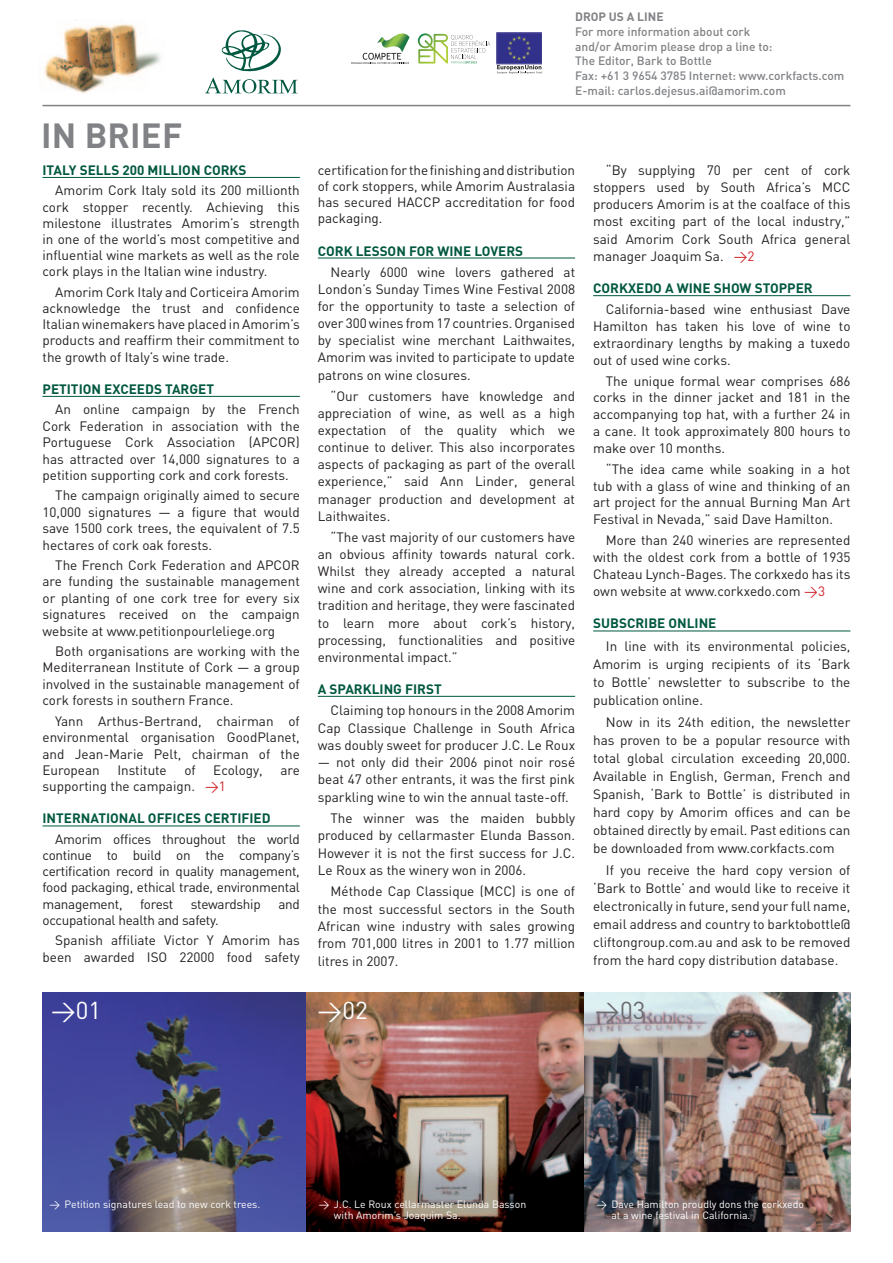
<style>
.page{position:relative;width:893px;height:1263px;background:#fff}
.page>*{position:absolute;margin:0;border:0;box-sizing:border-box;transform-origin:0 0}
.t1{font:700 34.5px "DIN";letter-spacing:.005em;color:#808285}
.t2{font:24.15px "DIN";color:#fff}
.t3{font:24.15px "DIN";color:#6b6b6e}
.t4{font:13.5px/17.1px "DIN";color:#231f20;text-align:justify}
.t5{font:700 13.5px "DIN";color:#005840}
.t6{font:13.5px "DIN";letter-spacing:-.02em;color:#231f20}
.t7{font:500 12px/14.7px "DIN";color:#808285}
.t8{font:700 12px "DIN";color:#808285}
.t9{font:10.5px/10.5px "DIN";color:#fff}
.s1{color:#d1232a}
</style>
<div class="page">
<img style="left:43px;top:992px;width:807px;height:239px">
<hr style="left:43px;top:105px;width:807px;height:1px;background:#808285">
<img style="left:44px;top:24px;width:117px;height:70px">
<svg style="left:222px;top:30px;width:59px;height:42px"></svg>
<svg style="left:205px;top:78px;width:93px;height:15px"></svg>
<hr style="left:43px;top:177px;width:257px;height:1px;background:#005840">
<hr style="left:43px;top:396px;width:257px;height:1px;background:#005840">
<hr style="left:43px;top:825px;width:257px;height:1px;background:#005840">
<hr style="left:318px;top:258px;width:257px;height:1px;background:#005840">
<hr style="left:318px;top:696px;width:257px;height:1px;background:#005840">
<hr style="left:593px;top:295px;width:257px;height:1px;background:#005840">
<hr style="left:593px;top:631px;width:257px;height:1px;background:#005840">
<img style="left:496px;top:33px;width:46px;height:31px">
<svg style="left:497px;top:65px;width:45px;height:9px"></svg>
<svg style="left:351px;top:33px;width:58px;height:31px"></svg>
<svg style="left:418px;top:33px;width:72px;height:31px"></svg>
<h1 class="t1" style="left:41px;top:113px;width:143px">IN BRIEF</h1>
<p class="t5" style="left:43px;top:161px;width:206px">ITALY SELLS 200 MILLION CORKS</p>
<p class="t4" style="left:43px;top:182px;width:259px;line-height:16.2px;text-indent:13px">Amorim Cork Italy sold its 200 millionth cork stopper recently. Achieving this milestone illustrates Amorim’s strength in one of the world’s most competitive and influential wine markets as well as the role cork plays in the Italian wine industry.</p>
<p class="t4" style="left:43px;top:284px;width:259px;line-height:16.2px;text-indent:13px">Amorim Cork Italy and Corticeira Amorim acknowledge the trust and confidence Italian winemakers have placed in Amorim’s products and reaffirm their commitment to the growth of Italy’s wine trade.</p>
<p class="t5" style="left:43px;top:380px;width:173px">PETITION EXCEEDS TARGET</p>
<p class="t4" style="left:43px;top:401px;width:259px;line-height:16.4px;text-indent:13px">An online campaign by the French Cork Federation in association with the Portuguese Cork Association (APCOR) has attracted over 14,000 signatures to a petition supporting cork and cork forests.</p>
<p class="t4" style="left:43px;top:487px;width:259px;line-height:16.4px;text-indent:13px">The campaign originally aimed to secure 10,000 signatures — a figure that would save 1500 cork trees, the equivalent of 7.5 hectares of cork oak forests.</p>
<p class="t4" style="left:43px;top:557px;width:259px;line-height:16.4px;text-indent:13px">The French Cork Federation and APCOR are funding the sustainable management or planting of one cork tree for every six signatures received on the campaign website at www.petitionpourleliege.org</p>
<p class="t4" style="left:43px;top:643px;width:259px;line-height:16.4px;text-indent:13px">Both organisations are working with the Mediterranean Institute of Cork — a group involved in the sustainable management of cork forests in southern France.</p>
<p class="t4" style="left:43px;top:712px;width:259px;line-height:16.4px;text-indent:13px">Yann Arthus-Bertrand, chairman of environmental organisation GoodPlanet, and Jean-Marie Pelt, chairman of the European</p>
<p class="t4" style="left:117px;top:761px;width:51px">Institute</p>
<p class="t4" style="left:184px;top:761px;width:13px">of</p>
<p class="t4" style="left:213px;top:761px;width:51px">Ecology,</p>
<p class="t4" style="left:280px;top:761px;width:21px">are</p>
<p class="t4" style="left:43px;top:777px;width:185px">supporting the campaign. <span class="s1">&gt;1</span></p>
<p class="t5" style="left:43px;top:810px;width:230px">INTERNATIONAL OFFICES CERTIFIED</p>
<p class="t4" style="left:43px;top:831px;width:259px;line-height:16.2px;text-indent:13px">Amorim offices throughout the world continue to build on the company’s certification record in quality management, food packaging, ethical trade, environmental management,</p>
<p class="t4" style="left:140px;top:895px;width:35px">forest</p>
<p class="t6" style="left:191px;top:895px;width:71px">stewardship</p>
<p class="t4" style="left:278px;top:895px;width:23px">and</p>
<p class="t4" style="left:55px;top:909px;width:246px;line-height:20.4px;text-indent:-13px">occupational health and safety.<br>Spanish affiliate Victor Y Amorim has</p>
<p class="t4" style="left:43px;top:948px;width:259px">been awarded ISO 22000 food safety</p>
<p class="t8" style="left:575px;top:9px;width:90px">DROP US A LINE</p>
<p class="t7" style="left:575px;top:24px;width:271px">For more information about cork<br>and/or Amorim please drop a line to:<br>The Editor, Bark to Bottle<br>Fax: +61 3 9654 3785 Internet: www.corkfacts.com E-mail: carlos.dejesus.ai@amorim.com</p>
<p class="t4" style="left:318px;top:161px;width:259px;line-height:16.2px">certification for the finishing and distribution of cork stoppers, while Amorim Australasia has secured HACCP accreditation for food packaging.</p>
<p class="t5" style="left:318px;top:242px;width:207px">CORK LESSON FOR WINE LOVERS</p>
<p class="t4" style="left:318px;top:263px;width:259px;text-indent:13px">Nearly 6000 wine lovers gathered at London’s Sunday Times Wine Festival 2008 for the opportunity to taste a selection of over 300 wines from 17 countries. Organised by specialist wine merchant Laithwaites, Amorim was invited to participate to update patrons on wine closures.</p>
<p class="t4" style="left:318px;top:387px;width:259px;text-indent:13px">“Our customers have knowledge and appreciation of wine, as well as a high expectation of the quality which we continue to deliver. This also incorporates aspects of packaging as part of the overall experience,” said Ann Linder, general manager production and development at Laithwaites.</p>
<p class="t4" style="left:318px;top:528px;width:259px;text-indent:13px">“The vast majority of our customers have an obvious affinity towards natural cork.<br>Whilst they already accepted a natural wine and cork association, linking with its tradition and heritage, they were fascinated to learn more about cork’s history, processing, functionalities and positive environmental impact.”</p>
<p class="t5" style="left:318px;top:680px;width:125px">A SPARKLING FIRST</p>
<p class="t4" style="left:318px;top:702px;width:259px;text-indent:13px">Claiming top honours in the 2008 Amorim Cap Classique Challenge in South Africa was doubly sweet for producer J.C. Le Roux</p>
<p class="t4" style="left:318px;top:753px;width:259px">— not only did their 2006 pinot noir rosé beat 47 other entrants, it was the first pink sparkling wine to win the annual taste-off.</p>
<p class="t4" style="left:318px;top:809px;width:259px;text-indent:13px">The winner was the maiden bubbly produced by cellarmaster Elunda Basson.<br>However it is not the first success for J.C.<br>Le Roux as the winery won in 2006.</p>
<p class="t4" style="left:318px;top:883px;width:259px;text-indent:13px">Méthode Cap Classique (MCC) is one of the most successful sectors in the South African wine industry with sales growing from 701,000 litres in 2001 to 1.77 million litres in 2007.</p>
<p class="t4" style="left:593px;top:161px;width:259px;text-indent:13px">“By supplying 70 per cent of cork stoppers used by South Africa’s MCC producers Amorim is at the coalface of this most exciting part of the local industry,” said Amorim Cork South Africa general manager Joaquim Sa. <span class="s1">&gt;2</span></p>
<p class="t5" style="left:593px;top:279px;width:221px">CORKXEDO A WINE SHOW STOPPER</p>
<p class="t4" style="left:593px;top:301px;width:259px;text-indent:13px">California-based wine enthusiast Dave Hamilton has taken his love of wine to extraordinary lengths by making a tuxedo out of used wine corks.</p>
<p class="t4" style="left:593px;top:372px;width:259px;text-indent:13px">The unique formal wear comprises 686 corks in the dinner jacket and 181 in the accompanying top hat, with a further 24 in a cane. It took approximately 800 hours to make over 10 months.</p>
<p class="t4" style="left:593px;top:460px;width:259px;text-indent:13px">“The idea came while soaking in a hot tub with a glass of wine and thinking of an art project for the annual Burning Man Art Festival in Nevada,” said Dave Hamilton.</p>
<p class="t4" style="left:593px;top:532px;width:259px;text-indent:13px">More than 240 wineries are represented with the oldest cork from a bottle of 1935<br>Chateau Lynch-Bages. The corkxedo has its own website at www.corkxedo.com <span class="s1">&gt;3</span></p>
<p class="t5" style="left:593px;top:615px;width:125px">SUBSCRIBE ONLINE</p>
<p class="t4" style="left:593px;top:636px;width:259px;line-height:18px;text-indent:13px">In line with its environmental policies, Amorim is urging recipients of its ‘Bark to Bottle’ newsletter to subscribe to the publication online.</p>
<p class="t4" style="left:593px;top:713px;width:259px;line-height:18px;text-indent:13px">Now in its 24th edition, the newsletter has proven to be a popular resource with total global circulation exceeding 20,000.<br>Available in English, German, French and Spanish, ‘Bark to Bottle’ is distributed in hard copy by Amorim offices and can be obtained directly by email. Past editions can be downloaded from www.corkfacts.com</p>
<p class="t4" style="left:593px;top:861px;width:259px;line-height:18px;text-indent:13px">If you receive the hard copy version of ‘Bark to Bottle’ and would like to receive it electronically in future, send your full name, email address and country to barktobottle@ cliftongroup.com.au and ask to be removed from the hard copy distribution database.</p>
<h2 class="t2" style="left:51px;top:995px;width:52px">&gt;01</h2>
<h2 class="t2" style="left:317px;top:995px;width:52px">&gt;02</h2>
<h2 class="t3" style="left:595px;top:995px;width:52px">&gt;03</h2>
<p class="t9" style="left:50px;top:1199px;width:212px">&gt; Petition signatures lead to new cork trees.</p>
<p class="t9" style="left:334px;top:1199px;width:194px;text-indent:-15px">&gt; J.C. Le Roux cellarmaster Elunda Basson with Amorim’s Joaquim Sa.</p>
<p class="t9" style="left:611px;top:1199px;width:194px;text-indent:-15px">&gt; Dave Hamilton proudly dons the corkxedo at a wine festival in California.</p>
</div>
